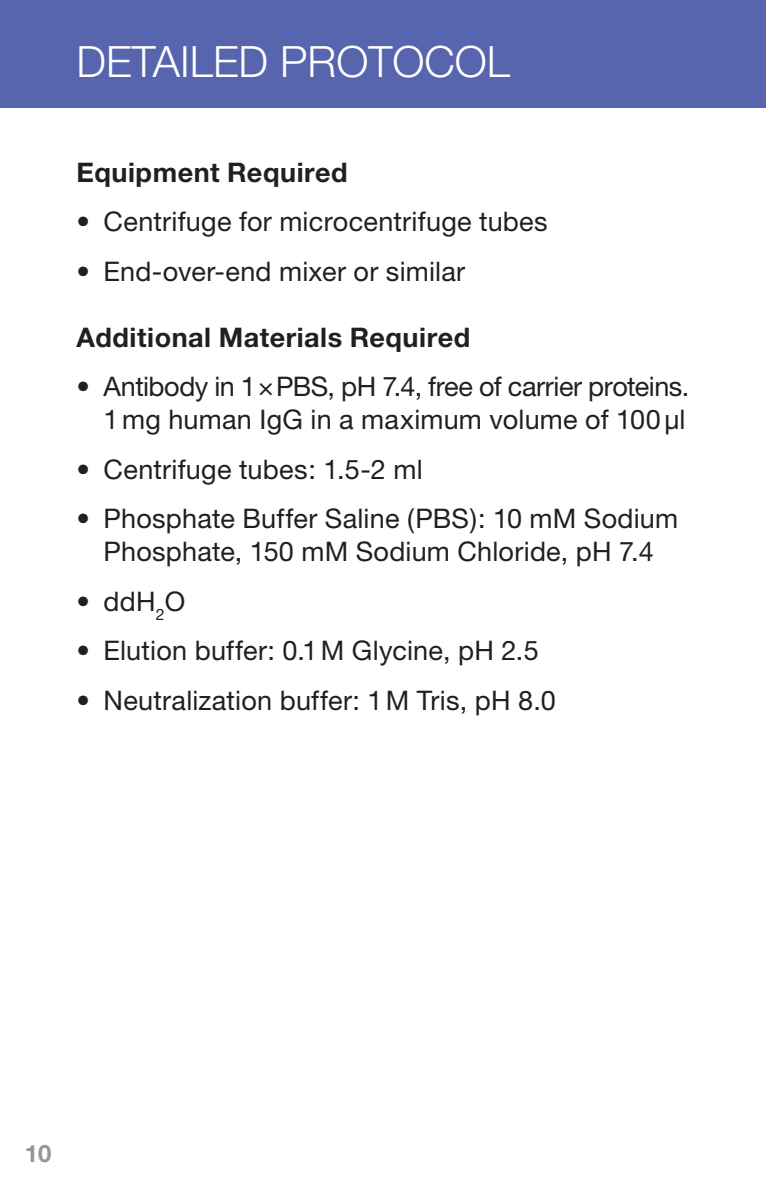
<style>
.page{position:relative;width:766px;height:1191px;background:#fff}
.page>*{position:absolute;margin:0;border:0;box-sizing:border-box;transform-origin:0 0}
.t1{font:300 43.2px "Helvetica Neue";color:#fff}
.ul{font:27px/33px "Helvetica Neue";letter-spacing:.01em;color:#231f20;text-align:center}
.ul-2{font:27px/33px "Helvetica Neue";letter-spacing:-.01em;color:#231f20;text-align:right}
.t2{font:700 27px "Helvetica Neue";letter-spacing:.02em;color:#231f20}
.t3{font:700 24px "Helvetica Neue";color:#939598}
</style>
<div class="page">
<div style="left:0;top:0;width:765px;height:108px;background:#5764ae"></div>
<p class="t1" style="left:77px;top:36px;width:435px">DETAILED PROTOCOL</p>
<p class="t2" style="left:77px;top:155px;width:272px">Equipment Required</p>
<p class="ul" style="left:77px;top:205px;width:472px">• Centrifuge for microcentrifuge tubes</p>
<p class="ul" style="left:77px;top:254px;width:390px">• End-over-end mixer or similar</p>
<p class="t2" style="left:77px;top:320px;width:395px">Additional Materials Required</p>
<p class="ul-2" style="left:77px;top:370px;width:614px">• Antibody in 1×PBS, pH 7.4, free of carrier proteins.<br>1mg human IgG in a maximum volume of 100μl</p>
<p class="ul" style="left:77px;top:452px;width:347px">• Centrifuge tubes: 1.5-2 ml</p>
<p class="ul" style="left:77px;top:502px;width:603px">• Phosphate Buffer Saline (PBS): 10 mM Sodium<br>Phosphate, 150 mM Sodium Chloride, pH 7.4</p>
<p class="ul" style="left:77px;top:584px;width:110px">• ddH<sub>2</sub>O</p>
<p class="ul" style="left:77px;top:634px;width:463px">• Elution buffer: 0.1M Glycine, pH 2.5</p>
<p class="ul" style="left:77px;top:683px;width:480px">• Neutralization buffer: 1M Tris, pH 8.0</p>
<p class="t3" style="left:25px;top:1138px;width:28px">10</p>
</div>
